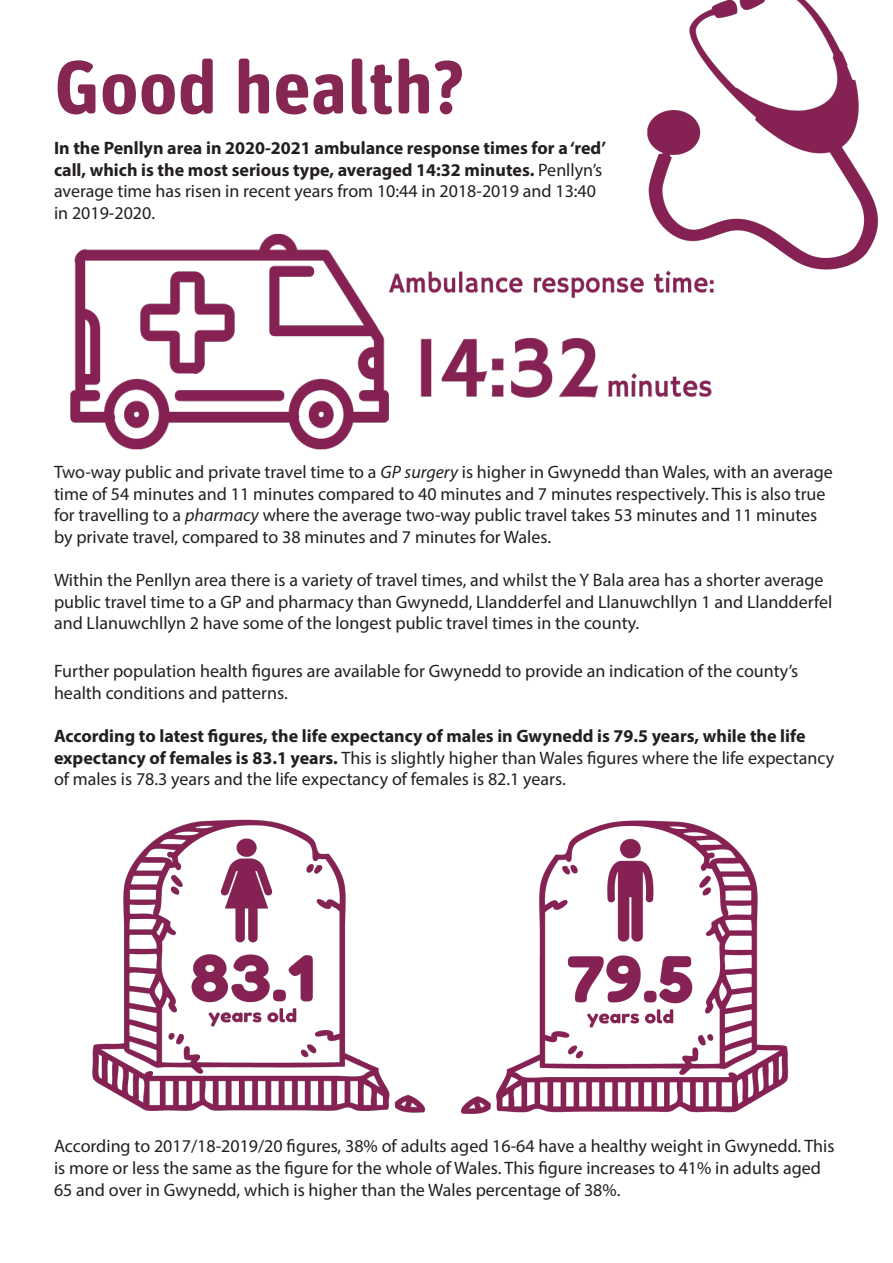
<style>
.page{position:relative;width:893px;height:1263px;background:#fff}
.page>*{position:absolute;margin:0;border:0;box-sizing:border-box;transform-origin:0 0}
.t1{font:700 75px "Unit Rounded Pro";color:#862653}
.t2{font:18px/21.6px "Myriad Pro";color:#231f20}
.t3{font:700 18px/21.6px "Myriad Pro";color:#231f20}
.s1{font-weight:400}
.s2{font-style:italic}
.s3{font-weight:700}
</style>
<div class="page">
<img style="left:461px;top:820px;width:328px;height:294px">
<img style="left:92px;top:819px;width:334px;height:294px">
<img style="left:647px;top:0;width:232px;height:270px">
<img style="left:70px;top:230px;width:669px;height:220px">
<p class="t1" style="left:54px;top:34px;width:413px">Good health?</p>
<p class="t3" style="left:54px;top:137px;width:554px">In the Penllyn area in 2020-2021 ambulance response times for a ‘red’ call, which is the most serious type, averaged 14:32 minutes. <span class="s1">Penllyn’s average time has risen in recent years from 10:44 in 2018-2019 and 13:40 in 2019-2020.</span></p>
<p class="t2" style="left:54px;top:461px;width:780px">Two-way public and private travel time to a <span class="s2">GP surgery</span> is higher in Gwynedd than Wales, with an average time of 54 minutes and 11 minutes compared to 40 minutes and 7 minutes respectively. This is also true for travelling to a <span class="s2">pharmacy</span> where the average two-way public travel takes 53 minutes and 11 minutes by private travel, compared to 38 minutes and 7 minutes for Wales.</p>
<p class="t2" style="left:54px;top:569px;width:780px">Within the Penllyn area there is a variety of travel times, and whilst the Y Bala area has a shorter average public travel time to a GP and pharmacy than Gwynedd, Llandderfel and Llanuwchllyn 1 and Llandderfel and Llanuwchllyn 2 have some of the longest public travel times in the county.</p>
<p class="t2" style="left:54px;top:660px;width:746px">Further population health figures are available for Gwynedd to provide an indication of the county’s health conditions and patterns.</p>
<p class="t2" style="left:54px;top:725px;width:782px"><span class="s3">According to latest figures, the life expectancy of males in Gwynedd is 79.5 years, while the life expectancy of females is 83.1 years.</span> This is slightly higher than Wales figures where the life expectancy of males is 78.3 years and the life expectancy of females is 82.1 years.</p>
<p class="t2" style="left:54px;top:1135px;width:782px">According to 2017/18-2019/20 figures, 38% of adults aged 16-64 have a healthy weight in Gwynedd. This is more or less the same as the figure for the whole of Wales. This figure increases to 41% in adults aged<br>65 and over in Gwynedd, which is higher than the Wales percentage of 38%.</p>
</div>
